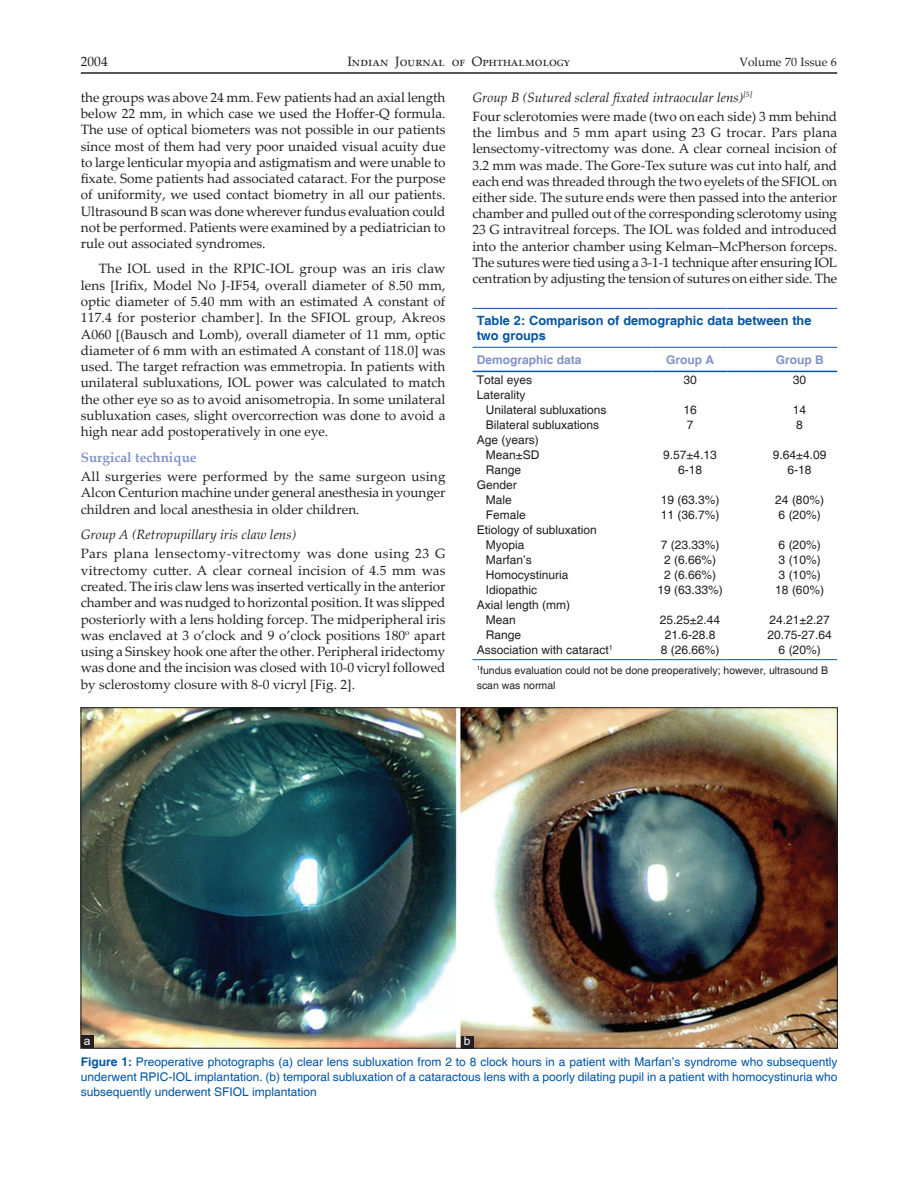
<style>
.page{position:relative;width:918px;height:1188px;background:#fff}
.page>*{position:absolute;margin:0;border:0;box-sizing:border-box;transform-origin:0 0}
.TXFL{font:13.5px/16.4px "Palatino Linotype";color:#231f20;text-align:justify}
.TX{font:13.5px/16.4px "Palatino Linotype";color:#231f20;text-align:justify}
.t1{font:italic 13.5px "Palatino Linotype";color:#231f20}
.J_RH{font:13.5px "Palatino Linotype";color:#231f20}
.t2{font:700 13.5px "Palatino Linotype";color:#8193c9}
.TT{font:700 12.75px/15.3px "Helvetica";color:#0155a5}
.TBL{font:12px "Helvetica";color:#231f20}
.FGC{font:12px/15px "Helvetica";color:#0155a5;text-align:justify}
.TCH{font:700 12px "Helvetica";color:#8193c9}
.J_RH-2{font:12px "Palatino Linotype";color:#231f20}
.LABEL{font:12px "Arial";color:#fff}
.TFN{font:10.5px/15px "Helvetica";color:#231f20}
.s1{font-weight:700}
</style>
<div class="page">
<hr style="left:81px;top:72px;width:756px;height:2px;background:#231f20">
<hr style="left:472px;top:659px;width:146px;height:1px;background:#0155a5">
<hr style="left:618px;top:659px;width:35px;height:1px;background:#0155a5">
<hr style="left:653px;top:659px;width:75px;height:1px;background:#0155a5">
<hr style="left:728px;top:659px;width:34px;height:1px;background:#0155a5">
<hr style="left:762px;top:659px;width:75px;height:1px;background:#0155a5">
<hr style="left:472px;top:371px;width:146px;height:1px;background:#0155a5">
<hr style="left:618px;top:371px;width:35px;height:1px;background:#0155a5">
<hr style="left:653px;top:371px;width:75px;height:1px;background:#0155a5">
<hr style="left:728px;top:371px;width:34px;height:1px;background:#0155a5">
<hr style="left:762px;top:371px;width:75px;height:1px;background:#0155a5">
<hr style="left:472px;top:308px;width:146px;height:1px;background:#0155a5">
<hr style="left:618px;top:308px;width:35px;height:1px;background:#0155a5">
<hr style="left:653px;top:308px;width:75px;height:1px;background:#0155a5">
<hr style="left:728px;top:308px;width:34px;height:1px;background:#0155a5">
<hr style="left:762px;top:308px;width:75px;height:1px;background:#0155a5">
<hr style="left:472px;top:347px;width:146px;height:1px;background:#0155a5">
<hr style="left:618px;top:347px;width:35px;height:1px;background:#0155a5">
<hr style="left:653px;top:347px;width:75px;height:1px;background:#0155a5">
<hr style="left:728px;top:347px;width:34px;height:1px;background:#0155a5">
<hr style="left:762px;top:347px;width:75px;height:1px;background:#0155a5">
<img style="left:83px;top:710px;width:753px;height:336px">
<div style="left:81px;top:1036px;width:13px;height:12px;background:#231f20"></div>
<div style="left:461px;top:1036px;width:12px;height:12px;background:#231f20"></div>
<p class="J_RH" style="left:81px;top:52px;width:28px">2004</p>
<p class="J_RH" style="left:347px;top:52px;width:225px">Indian Journal of Ophthalmology</p>
<p class="J_RH-2" style="left:739px;top:54px;width:99px">Volume 70 Issue 6</p>
<p class="TX" style="left:81px;top:88px;width:366px">the groups was above 24 mm. Few patients had an axial length below 22 mm, in which case we used the Hoffer‑Q formula.<br>The use of optical biometers was not possible in our patients since most of them had very poor unaided visual acuity due to large lenticular myopia and astigmatism and were unable to fixate. Some patients had associated cataract. For the purpose of uniformity, we used contact biometry in all our patients.<br>Ultrasound B scan was done wherever fundus evaluation could not be performed. Patients were examined by a pediatrician to rule out associated syndromes.</p>
<p class="TX" style="left:81px;top:260px;width:366px;text-indent:18px">The IOL used in the RPIC‑IOL group was an iris claw lens [Irifix, Model No J‑IF54, overall diameter of 8.50 mm, optic diameter of 5.40 mm with an estimated A constant of 117.4 for posterior chamber]. In the SFIOL group, Akreos A060 [(Bausch and Lomb), overall diameter of 11 mm, optic diameter of 6 mm with an estimated A constant of 118.0] was used. The target refraction was emmetropia. In patients with unilateral subluxations, IOL power was calculated to match the other eye so as to avoid anisometropia. In some unilateral subluxation cases, slight overcorrection was done to avoid a high near add postoperatively in one eye.</p>
<h2 class="t2" style="left:81px;top:448px;width:117px">Surgical technique</h2>
<p class="TXFL" style="left:81px;top:468px;width:366px">All surgeries were performed by the same surgeon using Alcon Centurion machine under general anesthesia in younger children and local anesthesia in older children.</p>
<h3 class="t1" style="left:81px;top:525px;width:217px">Group A (Retropupillary iris claw lens)</h3>
<p class="TXFL" style="left:81px;top:545px;width:366px">Pars plana lensectomy‑vitrectomy was done using 23 G vitrectomy cutter. A clear corneal incision of 4.5 mm was created. The iris claw lens was inserted vertically in the anterior chamber and was nudged to horizontal position. It was slipped posteriorly with a lens holding forcep. The midperipheral iris was enclaved at 3 o’clock and 9 o’clock positions 180<sup>o</sup> apart using a Sinskey hook one after the other. Peripheral iridectomy was done and the incision was closed with 10‑0 vicryl followed by sclerostomy closure with 8‑0 vicryl [Fig. 2].</p>
<h3 class="t1" style="left:472px;top:88px;width:282px">Group B (Sutured scleral fixated intraocular lens)<sup>[5]</sup></h3>
<p class="TXFL" style="left:472px;top:108px;width:366px">Four sclerotomies were made (two on each side) 3 mm behind the limbus and 5 mm apart using 23 G trocar. Pars plana lensectomy‑vitrectomy was done. A clear corneal incision of 3.2 mm was made. The Gore‑Tex suture was cut into half, and each end was threaded through the two eyelets of the SFIOL on either side. The suture ends were then passed into the anterior chamber and pulled out of the corresponding sclerotomy using 23 G intravitreal forceps. The IOL was folded and introduced into the anterior chamber using Kelman–McPherson forceps.<br>The sutures were tied using a 3‑1‑1 technique after ensuring IOL centration by adjusting the tension of sutures on either side. The</p>
<p class="TT" style="left:477px;top:313px;width:336px">Table 2: Comparison of demographic data between the two groups</p>
<p class="TCH" style="left:477px;top:352px;width:106px">Demographic data</p>
<p class="TCH" style="left:666px;top:352px;width:49px">Group A</p>
<p class="TCH" style="left:776px;top:352px;width:49px">Group B</p>
<p class="TBL" style="left:477px;top:373px;width:57px">Total eyes</p>
<p class="TBL" style="left:477px;top:388px;width:50px">Laterality</p>
<p class="TBL" style="left:486px;top:403px;width:122px">Unilateral subluxations</p>
<p class="TBL" style="left:486px;top:418px;width:115px">Bilateral subluxations</p>
<p class="TBL" style="left:477px;top:433px;width:64px">Age (years)</p>
<p class="TBL" style="left:486px;top:448px;width:55px">Mean±SD</p>
<p class="TBL" style="left:486px;top:463px;width:37px">Range</p>
<p class="TBL" style="left:477px;top:478px;width:42px">Gender</p>
<p class="TBL" style="left:486px;top:493px;width:28px">Male</p>
<p class="TBL" style="left:486px;top:508px;width:42px">Female</p>
<p class="TBL" style="left:477px;top:523px;width:122px">Etiology of subluxation</p>
<p class="TBL" style="left:486px;top:538px;width:40px">Myopia</p>
<p class="TBL" style="left:486px;top:553px;width:48px">Marfan’s</p>
<p class="TBL" style="left:486px;top:568px;width:84px">Homocystinuria</p>
<p class="TBL" style="left:486px;top:583px;width:53px">Idiopathic</p>
<p class="TBL" style="left:477px;top:598px;width:95px">Axial length (mm)</p>
<p class="TBL" style="left:486px;top:613px;width:32px">Mean</p>
<p class="TBL" style="left:486px;top:628px;width:37px">Range</p>
<p class="TBL" style="left:477px;top:643px;width:137px">Association with cataract<sup>1</sup></p>
<p class="TBL" style="left:793px;top:373px;width:15px">30</p>
<p class="TBL" style="left:793px;top:403px;width:15px">14</p>
<p class="TBL" style="left:796px;top:418px;width:8px">8</p>
<p class="TBL" style="left:773px;top:448px;width:55px">9.64±4.09</p>
<p class="TBL" style="left:788px;top:463px;width:26px">6-18</p>
<p class="TBL" style="left:775px;top:493px;width:50px">24 (80%)</p>
<p class="TBL" style="left:779px;top:508px;width:44px">6 (20%)</p>
<p class="TBL" style="left:779px;top:538px;width:44px">6 (20%)</p>
<p class="TBL" style="left:779px;top:553px;width:44px">3 (10%)</p>
<p class="TBL" style="left:779px;top:568px;width:44px">3 (10%)</p>
<p class="TBL" style="left:775px;top:583px;width:50px">18 (60%)</p>
<p class="TBL" style="left:769px;top:613px;width:62px">24.21±2.27</p>
<p class="TBL" style="left:768px;top:628px;width:66px">20.75-27.64</p>
<p class="TBL" style="left:779px;top:643px;width:44px">6 (20%)</p>
<p class="TFN" style="left:477px;top:663px;width:353px"><sup>1</sup>fundus evaluation could not be done preoperatively; however, ultrasound B scan was normal</p>
<p class="TBL" style="left:683px;top:373px;width:15px">30</p>
<p class="TBL" style="left:683px;top:403px;width:15px">16</p>
<p class="TBL" style="left:687px;top:418px;width:8px">7</p>
<p class="TBL" style="left:663px;top:448px;width:55px">9.57±4.13</p>
<p class="TBL" style="left:678px;top:463px;width:26px">6-18</p>
<p class="TBL" style="left:661px;top:493px;width:60px">19 (63.3%)</p>
<p class="TBL" style="left:661px;top:508px;width:60px">11 (36.7%)</p>
<p class="TBL" style="left:661px;top:538px;width:60px">7 (23.33%)</p>
<p class="TBL" style="left:664px;top:553px;width:54px">2 (6.66%)</p>
<p class="TBL" style="left:664px;top:568px;width:54px">2 (6.66%)</p>
<p class="TBL" style="left:657px;top:583px;width:67px">19 (63.33%)</p>
<p class="TBL" style="left:660px;top:613px;width:62px">25.25±2.44</p>
<p class="TBL" style="left:665px;top:628px;width:52px">21.6-28.8</p>
<p class="TBL" style="left:661px;top:643px;width:60px">8 (26.66%)</p>
<p class="LABEL" style="left:84px;top:1033px;width:8px">a</p>
<p class="LABEL" style="left:464px;top:1033px;width:8px">b</p>
<p class="FGC" style="left:81px;top:1055px;width:758px"><span class="s1">Figure 1:</span> Preoperative photographs (a) clear lens subluxation from 2 to 8 clock hours in a patient with Marfan’s syndrome who subsequently underwent RPIC‑IOL implantation. (b) temporal subluxation of a cataractous lens with a poorly dilating pupil in a patient with homocystinuria who subsequently underwent SFIOL implantation</p>
</div>
